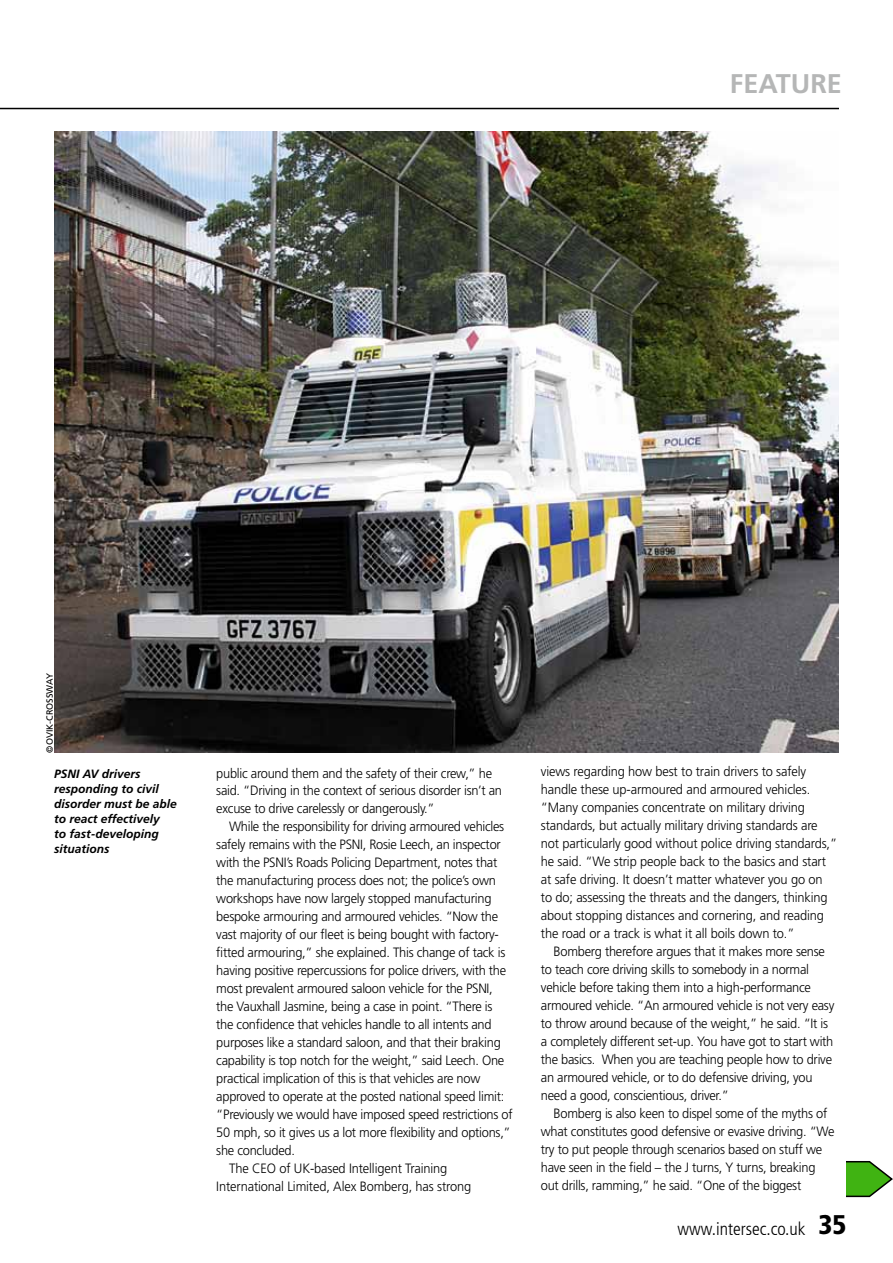
<style>
.page{position:relative;width:893px;height:1263px;background:#fff}
.page>*{position:absolute;margin:0;border:0;box-sizing:border-box;transform-origin:0 0}
.t1{font:700 27px "Frutiger";color:#b5b6b6}
.t2{font:300 condensed 18px "Frutiger";color:#000}
.t3{font:300 13.5px/18px "Frutiger";letter-spacing:-.02em;color:#000;scale:.95 1}
.t4{font:italic 700 12px/15px "Frutiger";color:#000}
.t5{font:9px "Frutiger";color:#000}
.s1{font-weight:900;font-size:27px}
</style>
<div class="page">
<svg style="left:846px;top:1161px;width:46px;height:37px"></svg>
<hr style="left:0;top:108px;width:839px;height:1px;background:#000">
<img style="left:54px;top:132px;width:785px;height:621px">
<h1 class="t1" style="left:730px;top:68px;width:113px">FEATURE</h1>
<p class="t5" style="left:45px;top:753px;width:81px;rotate:-90deg">©OVIK-CROSSWAY</p>
<p class="t4" style="left:54px;top:766px;width:124px">PSNI AV drivers responding to civil disorder must be able to react effectively<br>to fast-developing situations</p>
<p class="t3" style="left:216px;top:764px;width:302px">public around them and the safety of their crew,” he said. “Driving in the context of serious disorder isn’t an excuse to drive carelessly or dangerously.”</p>
<p class="t3" style="left:229px;top:818px;width:291px">While the responsibility for driving armoured vehicles</p>
<p class="t3" style="left:216px;top:836px;width:301px">safely remains with the PSNI, Rosie Leech, an inspector</p>
<p class="t3" style="left:216px;top:854px;width:297px">with the PSNI’s Roads Policing Department, notes that</p>
<p class="t3" style="left:216px;top:872px;width:296px">the manufacturing process does not; the police’s own</p>
<p class="t3" style="left:216px;top:890px;width:291px">workshops have now largely stopped manufacturing</p>
<p class="t3" style="left:216px;top:908px;width:298px">bespoke armouring and armoured vehicles. “Now the</p>
<p class="t3" style="left:216px;top:926px;width:299px">vast majority of our fleet is being bought with factory-</p>
<p class="t3" style="left:216px;top:944px;width:306px">fitted armouring,” she explained. This change of tack is</p>
<p class="t3" style="left:216px;top:962px;width:307px">having positive repercussions for police drivers, with the</p>
<p class="t3" style="left:216px;top:980px;width:293px">most prevalent armoured saloon vehicle for the PSNI,</p>
<p class="t3" style="left:216px;top:998px;width:292px">the Vauxhall Jasmine, being a case in point. “There is</p>
<p class="t3" style="left:216px;top:1016px;width:291px">the confidence that vehicles handle to all intents and</p>
<p class="t3" style="left:216px;top:1034px;width:301px">purposes like a standard saloon, and that their braking</p>
<p class="t3" style="left:216px;top:1052px;width:305px">capability is top notch for the weight,” said Leech. One</p>
<p class="t3" style="left:216px;top:1070px;width:279px">practical implication of this is that vehicles are now</p>
<p class="t3" style="left:216px;top:1088px;width:305px">approved to operate at the posted national speed limit:</p>
<p class="t3" style="left:216px;top:1106px;width:313px">“Previously we would have imposed speed restrictions of</p>
<p class="t3" style="left:216px;top:1124px;width:311px">50 mph, so it gives us a lot more flexibility and options,”</p>
<p class="t3" style="left:216px;top:1142px;width:84px">she concluded.</p>
<p class="t3" style="left:229px;top:1160px;width:231px">The CEO of UK-based Intelligent Training</p>
<p class="t3" style="left:216px;top:1178px;width:270px">International Limited, Alex Bomberg, has strong</p>
<p class="t3" style="left:541px;top:762px;width:313px">views regarding how best to train drivers to safely handle these up-armoured and armoured vehicles. “Many companies concentrate on military driving standards, but actually military driving standards are not particularly good without police driving standards,” he said. “We strip people back to the basics and start at safe driving. It doesn’t matter whatever you go on to do; assessing the threats and the dangers, thinking about stopping distances and cornering, and reading the road or a track is what it all boils down to.”</p>
<p class="t3" style="left:541px;top:942px;width:310px;text-indent:13px">Bomberg therefore argues that it makes more sense to teach core driving skills to somebody in a normal vehicle before taking them into a high-performance armoured vehicle. “An armoured vehicle is not very easy to throw around because of the weight,” he said. “It is a completely different set-up. You have got to start with the basics. When you are teaching people how to drive an armoured vehicle, or to do defensive driving, you need a good, conscientious, driver.”</p>
<p class="t3" style="left:541px;top:1104px;width:311px;text-indent:13px">Bomberg is also keen to dispel some of the myths of what constitutes good defensive or evasive driving. “We try to put people through scenarios based on stuff we have seen in the field – the J turns, Y turns, breaking out drills, ramming,” he said. “One of the biggest</p>
<h2 class="t2" style="left:677px;top:1218px;width:171px">www.intersec.co.uk <span class="s1">35</span></h2>
</div>
